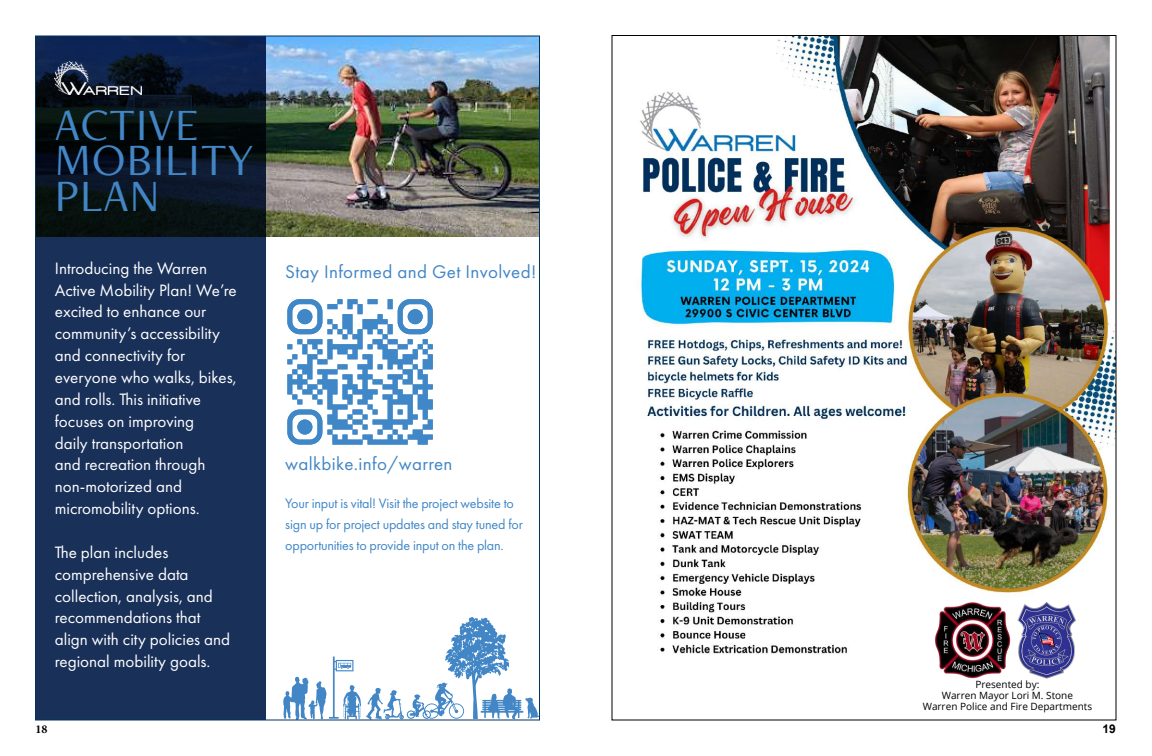
<style>
.page{position:relative;width:1152px;height:756px;background:#fff}
.page>*{position:absolute;margin:0;border:0;box-sizing:border-box;transform-origin:0 0}
.t1{font:46.6px/35.4px "Freight Neo Pro";letter-spacing:.02em;color:#4286c6}
.t2{font:19px "Futura PT";letter-spacing:.02em;color:#4286c6}
.t3{font:17.1px/21.9px "Futura PT";color:#fff}
.t4{font:14.2px/20.9px "Futura PT";letter-spacing:-.015em;color:#4087c7}
.t5{font:700 12px "Minion Pro";color:#000}
.t6{font:700 12px "Arial";color:#000}
.t7{font:10px/11px "Open Sans";color:#000;text-align:center}
</style>
<div class="page">
<img style="left:266px;top:38px;width:272px;height:199px">
<svg style="left:37px;top:38px;width:229px;height:680px;background:#142849"></svg>
<img style="left:55px;top:61px;width:87px;height:34px">
<svg style="left:287px;top:299px;width:146px;height:146px"></svg>
<svg style="left:283px;top:617px;width:255px;height:101px"></svg>
<img style="left:640px;top:37px;width:474px;height:617px">
<svg style="left:1020px;top:602px;width:56px;height:77px"></svg>
<img style="left:926px;top:600px;width:94px;height:79px">
<h1 class="t1" style="left:55px;top:105px;width:200px">ACTIVE<br>MOBILITY<br>PLAN</h1>
<p class="t3" style="left:55px;top:257px;width:183px">Introducing the Warren<br>Active Mobility Plan! We’re excited to enhance our community’s accessibility and connectivity for everyone who walks, bikes, and rolls. This initiative focuses on improving<br>daily transportation<br>and recreation through non-motorized and micromobility options.</p>
<p class="t3" style="left:55px;top:541px;width:177px">The plan includes comprehensive data collection, analysis, and recommendations that align with city policies and regional mobility goals.</p>
<p class="t2" style="left:285px;top:261px;width:253px">Stay Informed and Get Involved!</p>
<p class="t2" style="left:285px;top:452px;width:169px">walkbike.info/warren</p>
<p class="t4" style="left:285px;top:493px;width:239px">Your input is vital! Visit the project website to sign up for project updates and stay tuned for opportunities to provide input on the plan.</p>
<p class="t7" style="left:923px;top:678px;width:171px">Presented by:<br>Warren Mayor Lori M. Stone<br>Warren Police and Fire Departments</p>
<p class="t5" style="left:36px;top:721px;width:13px">18</p>
<p class="t6" style="left:1103px;top:720px;width:15px">19</p>
</div>
